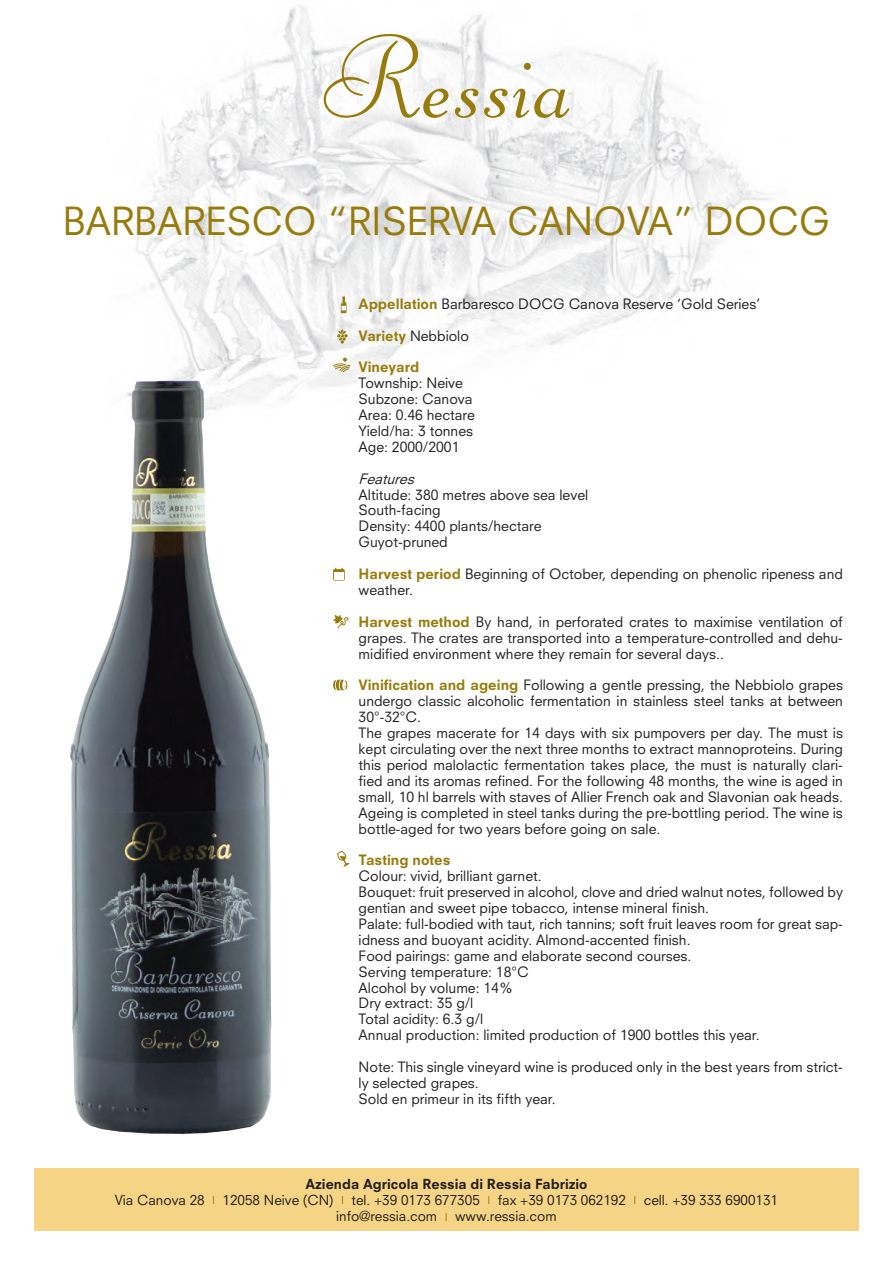
<style>
.page{position:relative;width:893px;height:1263px;background:#fff}
.page>*{position:absolute;margin:0;border:0;box-sizing:border-box;transform-origin:0 0}
.t1{font:37.8px "Neuzeit S";color:#977c0d}
.t2{font:13.95px/15.9px "Neuzeit S";color:#231f20}
.t3{font:800 13.95px "Neuzeit S";color:#977c0d}
.t4{font:italic 13.95px "Neuzeit S";color:#231f20}
.t5{font:13.5px/16.2px "Neuzeit S";color:#231f20;text-align:center}
.s1{font-weight:800;color:#977c0d}
.s2{font-weight:800}
.s3{font-size:10.5px;color:#977c0d}
</style>
<div class="page">
<img style="left:134px;top:5px;width:636px;height:404px">
<svg style="left:324px;top:34px;width:125px;height:84px"></svg>
<svg style="left:455px;top:89px;width:114px;height:29px"></svg>
<div style="left:524px;top:63px;width:7px;height:7px;background:#977c0d;border-radius:50%"></div>
<div style="left:34px;top:1168px;width:825px;height:63px;background:#f6d485"></div>
<svg style="left:341px;top:296px;width:6px;height:17px"></svg>
<svg style="left:337px;top:329px;width:11px;height:15px"></svg>
<svg style="left:333px;top:357px;width:17px;height:15px"></svg>
<svg style="left:333px;top:568px;width:12px;height:13px"></svg>
<div style="left:334px;top:572px;width:9px;height:7px;background:#fff"></div>
<svg style="left:333px;top:615px;width:16px;height:13px"></svg>
<svg style="left:333px;top:680px;width:14px;height:10px"></svg>
<svg style="left:337px;top:851px;width:12px;height:16px"></svg>
<img style="left:70px;top:357px;width:227px;height:778px">
<h1 class="t1" style="left:63px;top:198px;width:769px">BARBARESCO “RISERVA CANOVA” DOCG</h1>
<p class="t2" style="left:359px;top:296px;width:403px"><span class="s1">Appellation</span> Barbaresco DOCG Canova Reserve ‘Gold Series’</p>
<p class="t2" style="left:359px;top:327px;width:112px"><span class="s1">Variety</span> Nebbiolo</p>
<p class="t3" style="left:359px;top:359px;width:62px">Vineyard</p>
<p class="t2" style="left:359px;top:375px;width:118px">Township: Neive<br>Subzone: Canova<br>Area: 0.46 hectare<br>Yield/ha: 3 tonnes<br>Age: 2000/2001</p>
<p class="t4" style="left:359px;top:470px;width:61px">Features</p>
<p class="t2" style="left:359px;top:486px;width:231px">Altitude: 380 metres above sea level<br>South-facing<br>Density: 4400 plants/hectare<br>Guyot-pruned</p>
<p class="t2" style="left:359px;top:566px;width:486px"><span class="s1">Harvest period</span> Beginning of October, depending on phenolic ripeness and weather.</p>
<p class="t2" style="left:359px;top:614px;width:486px;text-align:justify"><span class="s1">Harvest method</span> By hand, in perforated crates to maximise ventilation of grapes. The crates are transported into a temperature-controlled and dehu&shy;midified environment where they remain for several days..</p>
<p class="t2" style="left:359px;top:677px;width:486px"><span class="s1">Vinification and ageing</span> Following a gentle pressing, the Nebbiolo grapes undergo classic alcoholic fermentation in stainless steel tanks at between 30°-32°C.<br>The grapes macerate for 14 days with six pumpovers per day. The must is kept circulating over the next three months to extract mannoproteins. During this period malolactic fermentation takes place, the must is naturally clari&shy;fied and its aromas refined. For the following 48 months, the wine is aged in small, 10 hl barrels with staves of Allier French oak and Slavonian oak heads.<br>Ageing is completed in steel tanks during the pre-bottling period. The wine is bottle-aged for two years before going on sale.</p>
<p class="t3" style="left:359px;top:852px;width:93px">Tasting notes</p>
<p class="t2" style="left:359px;top:868px;width:486px">Colour: vivid, brilliant garnet.<br>Bouquet: fruit preserved in alcohol, clove and dried walnut notes, followed by gentian and sweet pipe tobacco, intense mineral finish.<br>Palate: full-bodied with taut, rich tannins; soft fruit leaves room for great sap&shy;idness and buoyant acidity. Almond-accented finish.<br>Food pairings: game and elaborate second courses.<br>Serving temperature: 18°C<br>Alcohol by volume: 14%<br>Dry extract: 35 g/l<br>Total acidity: 6.3 g/l<br>Annual production: limited production of 1900 bottles this year.</p>
<p class="t2" style="left:359px;top:1059px;width:486px">Note: This single vineyard wine is produced only in the best years from strict&shy;ly selected grapes.<br>Sold en primeur in its fifth year.</p>
<p class="t5" style="left:115px;top:1176px;width:665px"><span class="s2">Azienda Agricola Ressia di Ressia Fabrizio<br></span>Via Canova 28 <span class="s3">I</span> 12058 Neive (CN) <span class="s3">I</span> tel. +39 0173 677305 <span class="s3">I</span> fax +39 0173 062192 <span class="s3">I</span> cell. +39 333 6900131 info@ressia.com <span class="s3">I</span> www.ressia.com</p>
</div>
